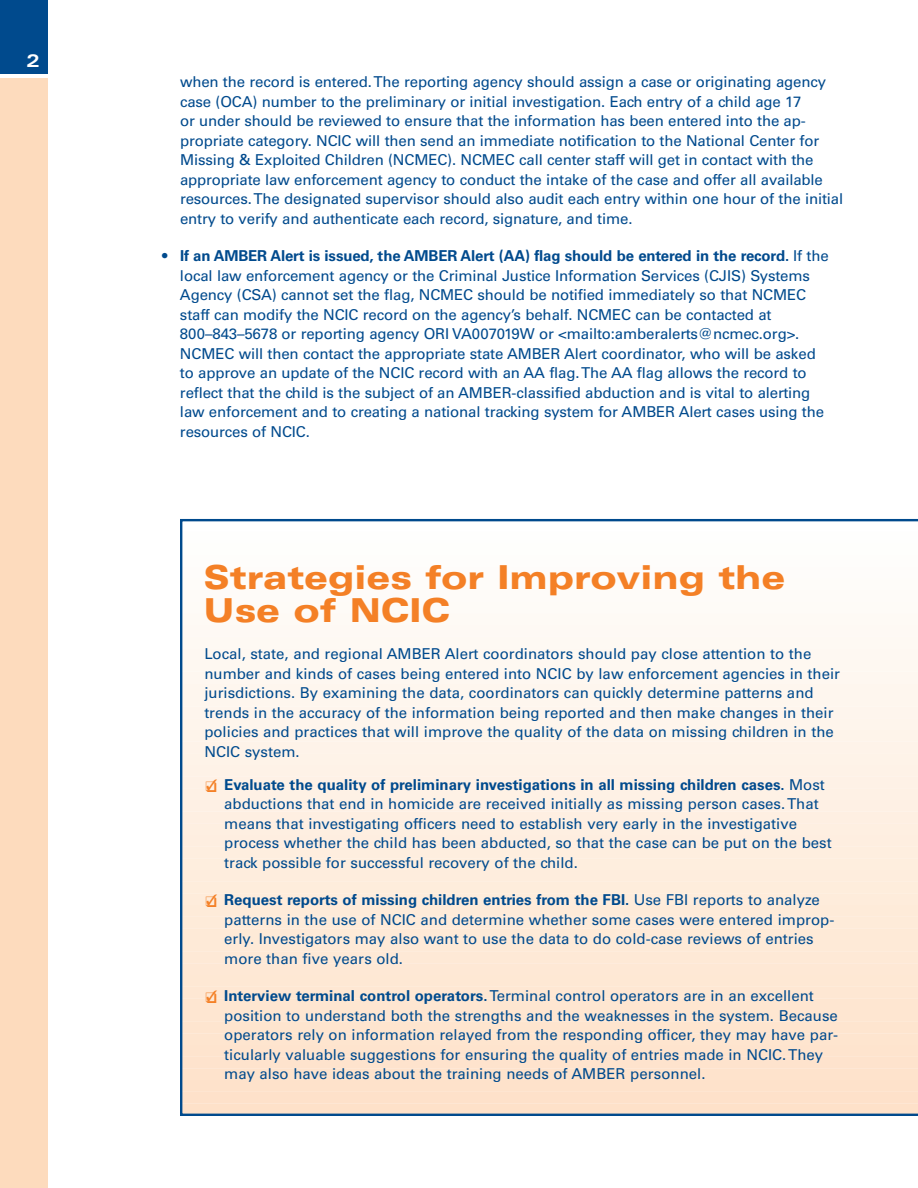
<style>
.page{position:relative;width:918px;height:1188px;background:#fff}
.page>*{position:absolute;margin:0;border:0;box-sizing:border-box;transform-origin:0 0}
.t1{font:900 expanded 33px "Univers";color:#f48026}
.t2{font:700 expanded 18px "Univers";color:#fff}
.t3{font:15px/19.5px "Univers";letter-spacing:-.01em;color:#004a8d}
.t4{font:700 15px "Univers";color:#004a8d}
.t5{font:15px "Zapf Dingbats";color:#f48026}
.s1{font-weight:700}
.s2{color:#f48026}
.s3{font-weight:400}
</style>
<div class="page">
<div style="left:0;top:78px;width:48px;height:1110px;background:#fddbbd"></div>
<div style="left:0;top:0;width:48px;height:74px;background:#004a8d"></div>
<svg style="left:180px;top:519px;width:738px;height:597px"></svg>
<p class="t2" style="left:27px;top:54px;width:15px">2</p>
<p class="t3" style="left:180px;top:74px;width:665px">when the record is entered. The reporting agency should assign a case or originating agency case (OCA) number to the preliminary or initial investigation. Each entry of a child age 17<br>or under should be reviewed to ensure that the information has been entered into the ap&shy;propriate category. NCIC will then send an immediate notification to the National Center for Missing &amp; Exploited Children (NCMEC). NCMEC call center staff will get in contact with the appropriate law enforcement agency to conduct the intake of the case and offer all available resources. The designated supervisor should also audit each entry within one hour of the initial entry to verify and authenticate each record, signature, and time.</p>
<p class="t3" style="left:180px;top:248px;width:650px;text-indent:-18px">• <span class="s1">If an AMBER Alert is issued, the AMBER Alert (AA) flag should be entered in the record.</span> If the local law enforcement agency or the Criminal Justice Information Services (CJIS) Systems Agency (CSA) cannot set the flag, NCMEC should be notified immediately so that NCMEC staff can modify the NCIC record on the agency’s behalf. NCMEC can be contacted at 800–843–5678 or reporting agency ORI VA007019W or &lt;mailto:amberalerts@ncmec.org&gt;.<br>NCMEC will then contact the appropriate state AMBER Alert coordinator, who will be asked to approve an update of the NCIC record with an AA flag. The AA flag allows the record to reflect that the child is the subject of an AMBER-classified abduction and is vital to alerting law enforcement and to creating a national tracking system for AMBER Alert cases using the resources of NCIC.</p>
<p class="t1" style="left:204px;top:565px;width:583px">Strategies for Improving the</p>
<p class="t1" style="left:204px;top:598px;width:248px">Use of NCIC</p>
<p class="t3" style="left:204px;top:646px;width:609px">Local, state, and regional AMBER Alert coordinators should pay close attention to the</p>
<p class="t3" style="left:204px;top:685px;width:631px">jurisdictions. By examining the data, coordinators can quickly determine patterns and trends in the accuracy of the information being reported and then make changes in their policies and practices that will improve the quality of the data on missing children in the</p>
<p class="t3" style="left:204px;top:665px;width:637px">number and kinds of cases being entered into NCIC by law enforcement agencies in their</p>
<p class="t3" style="left:204px;top:743px;width:97px">NCIC system.</p>
<p class="t4" style="left:206px;top:779px;width:621px"><span class="s2">■✐</span> Evaluate the quality of preliminary investigations in all missing children cases. <span class="s3">Most</span></p>
<p class="t3" style="left:224px;top:795px;width:609px">abductions that end in homicide are received initially as missing person cases. That means that investigating officers need to establish very early in the investigative process whether the child has been abducted, so that the case can be put on the best track possible for successful recovery of the child.</p>
<p class="t4" style="left:206px;top:894px;width:615px"><span class="s2">✐</span> Request reports of missing children entries from the FBI. <span class="s3">Use FBI reports to analyze</span></p>
<p class="t5" style="left:206px;top:893px;width:13px">■</p>
<p class="t3" style="left:224px;top:911px;width:612px">patterns in the use of NCIC and determine whether some cases were entered improp&shy;erly. Investigators may also want to use the data to do cold-case reviews of entries more than five years old.</p>
<p class="t3" style="left:206px;top:987px;width:609px"><span class="s2">✐</span> <span class="s1">Interview terminal control operators.</span>Terminal control operators are in an excellent</p>
<p class="t5" style="left:206px;top:989px;width:13px">■</p>
<p class="t3" style="left:224px;top:1007px;width:616px">position to understand both the strengths and the weaknesses in the system. Because operators rely on information relayed from the responding officer, they may have par&shy;ticularly valuable suggestions for ensuring the quality of entries made in NCIC. They may also have ideas about the training needs of AMBER personnel.</p>
</div>
